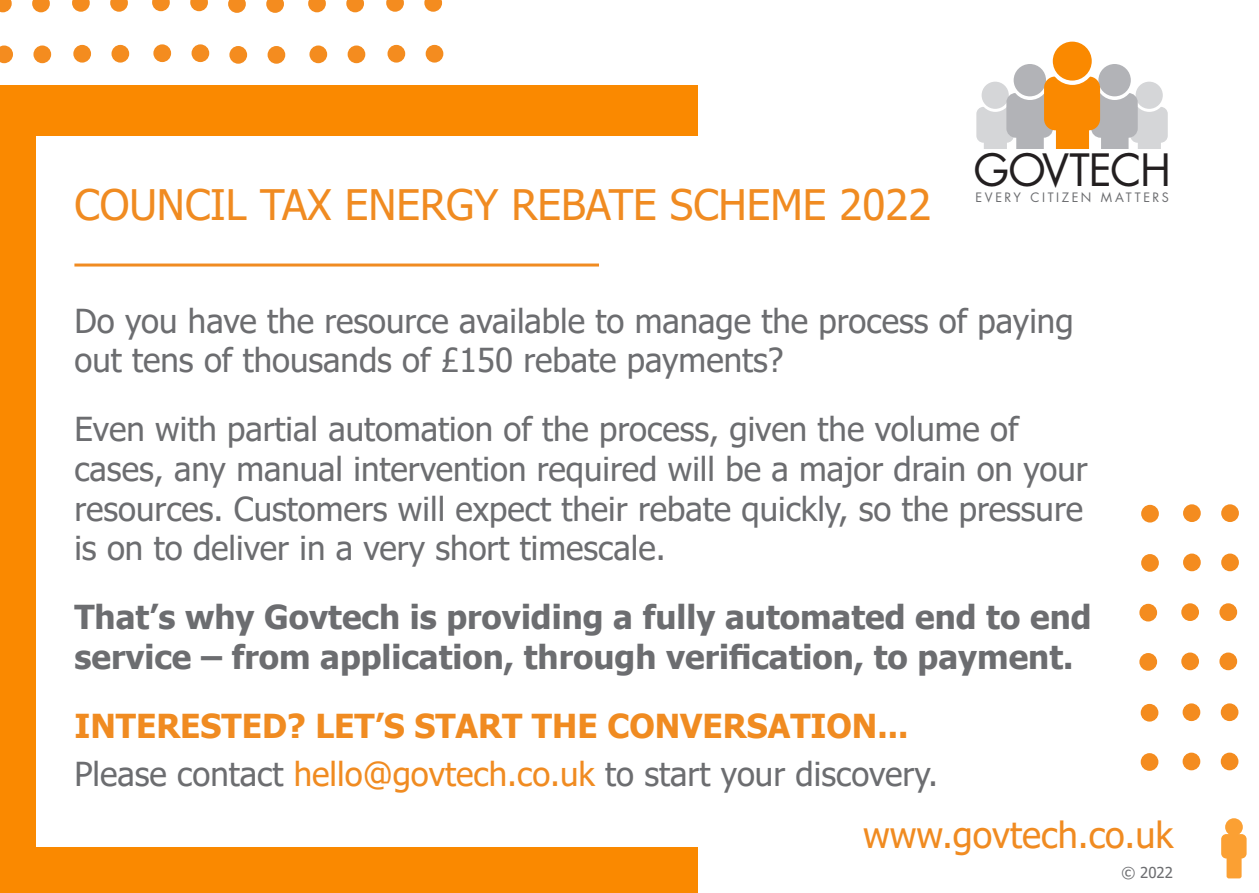
<style>
.page{position:relative;width:1259px;height:893px;background:#fff}
.page>*{position:absolute;margin:0;border:0;box-sizing:border-box;transform-origin:0 0}
.t1{font:43.2px "Futura Std";letter-spacing:-.03em;color:#231f20}
.t2{font:42px "Tahoma";color:#f08b21}
.t3{font:36px "Tahoma";color:#f08b21}
.t4{font:33px/39.6px "Tahoma";color:#6c6d70}
.t5{font:700 33px/39.6px "Tahoma";color:#6c6d70}
.t6{font:700 33px "Tahoma";color:#f08b21}
.t7{font:15px "Tahoma";color:#6c6d70}
.t8{font:12.6px "Futura Std";letter-spacing:.2em;color:#6c6d70}
.s1{color:#f08b21}
</style>
<div class="page">
<div style="left:1221px;top:834px;width:25px;height:24px;background:#fba033;border-radius:5px"></div>
<div style="left:1225px;top:818px;width:17px;height:18px;background:#fba033;border-radius:50%"></div>
<div style="left:1226px;top:855px;width:15px;height:23px;background:#fba033;border-radius:2px"></div>
<svg style="left:228px;top:0;width:18px;height:13px"></svg>
<svg style="left:266px;top:0;width:18px;height:13px"></svg>
<svg style="left:308px;top:0;width:18px;height:12px"></svg>
<svg style="left:346px;top:0;width:18px;height:12px"></svg>
<svg style="left:386px;top:0;width:18px;height:12px"></svg>
<svg style="left:424px;top:0;width:18px;height:12px"></svg>
<div style="left:229px;top:46px;width:18px;height:18px;background:#f48c1f;border-radius:50%"></div>
<div style="left:267px;top:46px;width:18px;height:18px;background:#f48c1f;border-radius:50%"></div>
<div style="left:309px;top:46px;width:18px;height:17px;background:#f48c1f;border-radius:50%"></div>
<div style="left:348px;top:46px;width:17px;height:17px;background:#f48c1f;border-radius:50%"></div>
<div style="left:387px;top:45px;width:18px;height:18px;background:#f48c1f;border-radius:50%"></div>
<div style="left:426px;top:45px;width:17px;height:18px;background:#f48c1f;border-radius:50%"></div>
<svg style="left:0;top:0;width:12px;height:12px"></svg>
<svg style="left:32px;top:0;width:18px;height:12px"></svg>
<svg style="left:72px;top:0;width:18px;height:12px"></svg>
<svg style="left:110px;top:0;width:18px;height:12px"></svg>
<svg style="left:152px;top:0;width:18px;height:11px"></svg>
<svg style="left:190px;top:0;width:18px;height:11px"></svg>
<svg style="left:0;top:46px;width:13px;height:17px"></svg>
<div style="left:33px;top:46px;width:18px;height:17px;background:#f48c1f;border-radius:50%"></div>
<div style="left:73px;top:45px;width:18px;height:18px;background:#f48c1f;border-radius:50%"></div>
<div style="left:111px;top:45px;width:18px;height:18px;background:#f48c1f;border-radius:50%"></div>
<div style="left:153px;top:44px;width:18px;height:18px;background:#f48c1f;border-radius:50%"></div>
<div style="left:191px;top:44px;width:18px;height:18px;background:#f48c1f;border-radius:50%"></div>
<div style="left:1141px;top:554px;width:17px;height:18px;background:#f48c1f;border-radius:50%"></div>
<div style="left:1141px;top:505px;width:17px;height:17px;background:#f48c1f;border-radius:50%"></div>
<div style="left:1183px;top:504px;width:17px;height:18px;background:#f48c1f;border-radius:50%"></div>
<div style="left:1183px;top:554px;width:17px;height:17px;background:#f48c1f;border-radius:50%"></div>
<div style="left:1221px;top:554px;width:18px;height:17px;background:#f48c1f;border-radius:50%"></div>
<div style="left:1221px;top:504px;width:18px;height:18px;background:#f48c1f;border-radius:50%"></div>
<div style="left:1139px;top:653px;width:18px;height:18px;background:#f48c1f;border-radius:50%"></div>
<div style="left:1139px;top:604px;width:18px;height:17px;background:#f48c1f;border-radius:50%"></div>
<div style="left:1181px;top:603px;width:18px;height:18px;background:#f48c1f;border-radius:50%"></div>
<div style="left:1181px;top:652px;width:18px;height:18px;background:#f48c1f;border-radius:50%"></div>
<div style="left:1219px;top:652px;width:18px;height:18px;background:#f48c1f;border-radius:50%"></div>
<div style="left:1219px;top:603px;width:18px;height:18px;background:#f48c1f;border-radius:50%"></div>
<div style="left:1140px;top:753px;width:18px;height:18px;background:#f48c1f;border-radius:50%"></div>
<div style="left:1140px;top:704px;width:18px;height:18px;background:#f48c1f;border-radius:50%"></div>
<div style="left:1182px;top:703px;width:18px;height:18px;background:#f48c1f;border-radius:50%"></div>
<div style="left:1182px;top:753px;width:18px;height:17px;background:#f48c1f;border-radius:50%"></div>
<div style="left:1220px;top:753px;width:18px;height:17px;background:#f48c1f;border-radius:50%"></div>
<div style="left:1220px;top:703px;width:18px;height:18px;background:#f48c1f;border-radius:50%"></div>
<div style="left:0;top:85px;width:697px;height:808px;background:#fa8900"></div>
<div style="left:36px;top:136px;width:1097px;height:710px;background:#fff"></div>
<div style="left:1129px;top:106px;width:39px;height:38px;background:#d5d6d8;border-radius:8px"></div>
<div style="left:1128px;top:105px;width:41px;height:39px;border:2px solid #fff;border-radius:8px"></div>
<svg style="left:1133px;top:80px;width:32px;height:32px"></svg>
<div style="left:1135px;top:82px;width:27px;height:27px;background:#d5d6d8;border-radius:50%"></div>
<div style="left:1137px;top:139px;width:24px;height:35px;background:#d5d6d8;border-radius:4px"></div>
<div style="left:975px;top:106px;width:39px;height:38px;background:#d5d6d8;border-radius:8px"></div>
<div style="left:974px;top:105px;width:41px;height:39px;border:2px solid #fff;border-radius:8px"></div>
<svg style="left:979px;top:80px;width:32px;height:32px"></svg>
<div style="left:981px;top:82px;width:27px;height:27px;background:#d5d6d8;border-radius:50%"></div>
<div style="left:984px;top:139px;width:23px;height:35px;background:#d5d6d8;border-radius:4px"></div>
<div style="left:1006px;top:93px;width:47px;height:45px;background:#b2b3b7;border-radius:9px"></div>
<div style="left:1011px;top:62px;width:38px;height:38px;background:#fff;border-radius:50%"></div>
<div style="left:1013px;top:64px;width:33px;height:32px;background:#b2b3b7;border-radius:50%"></div>
<div style="left:1016px;top:132px;width:27px;height:42px;background:#b2b3b7;border-radius:4px"></div>
<div style="left:1091px;top:93px;width:46px;height:45px;background:#b2b3b7;border-radius:9px"></div>
<svg style="left:1095px;top:62px;width:38px;height:38px"></svg>
<div style="left:1098px;top:64px;width:32px;height:32px;background:#b2b3b7;border-radius:50%"></div>
<div style="left:1101px;top:132px;width:27px;height:42px;background:#b2b3b7;border-radius:4px"></div>
<div style="left:1044px;top:76px;width:56px;height:54px;background:#fa8900;border-radius:11px"></div>
<svg style="left:1049px;top:39px;width:46px;height:46px"></svg>
<div style="left:1052px;top:42px;width:39px;height:39px;background:#fa8900;border-radius:50%"></div>
<div style="left:1056px;top:123px;width:33px;height:51px;background:#fa8900;border-radius:5px"></div>
<div style="left:964px;top:149px;width:209px;height:35px;background:#fff"></div>
<hr style="left:74px;top:264px;width:525px;height:3px;background:#f08b21">
<p class="t2" style="left:74px;top:176px;width:858px">COUNCIL TAX ENERGY REBATE SCHEME 2022</p>
<p class="t1" style="left:973px;top:143px;width:199px">GOVTECH</p>
<p class="t8" style="left:975px;top:189px;width:195px">EVERY CITIZEN MATTERS</p>
<p class="t4" style="left:74px;top:303px;width:1000px">Do you have the resource available to manage the process of paying out tens of thousands of £150 rebate payments?</p>
<p class="t4" style="left:74px;top:411px;width:1014px">Even with partial automation of the process, given the volume of cases, any manual intervention required will be a major drain on your resources. Customers will expect their rebate quickly, so the pressure is on to deliver in a very short timescale.</p>
<p class="t5" style="left:74px;top:599px;width:1018px">That’s why Govtech is providing a fully automated end to end service – from application, through verification, to payment.</p>
<p class="t6" style="left:74px;top:703px;width:835px">INTERESTED? LET’S START THE CONVERSATION...</p>
<p class="t4" style="left:74px;top:756px;width:865px">Please contact <span class="s1">hello@govtech.co.uk</span> to start your discovery.</p>
<p class="t3" style="left:863px;top:811px;width:312px">www.govtech.co.uk</p>
<p class="t7" style="left:1121px;top:863px;width:53px">© 2022</p>
</div>
